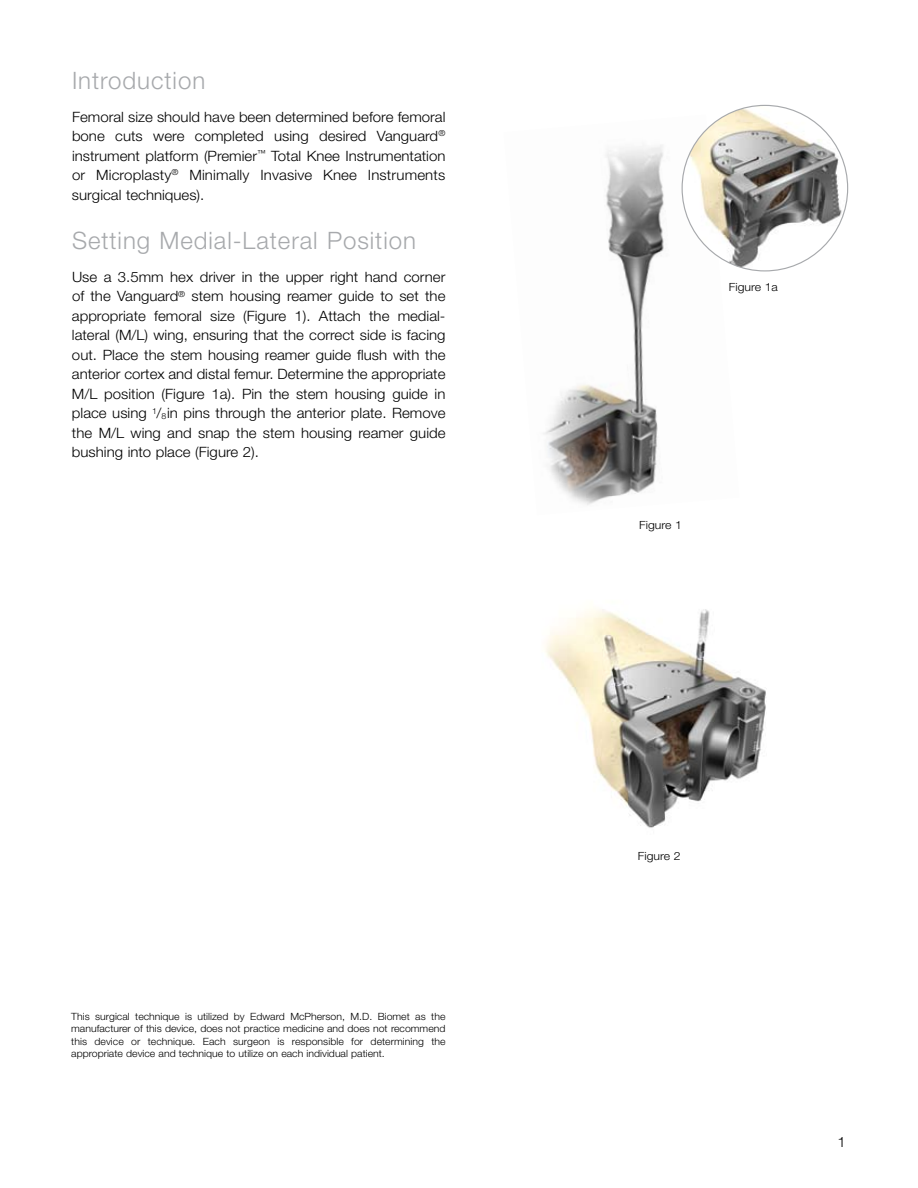
<style>
.page{position:relative;width:918px;height:1188px;background:#fff}
.page>*{position:absolute;margin:0;border:0;box-sizing:border-box;transform-origin:0 0}
.t1{font:300 24px "Helvetica Neue";letter-spacing:.04em;color:#a7a9ac}
.t2{font:300 14.25px/19.5px "Helvetica Neue";color:#000;text-align:justify;scale:1.05 1}
.t3{font:300 11.25px "Helvetica Neue";color:#000;scale:1.09 1}
.t4{font:300 10.05px/12.6px "Helvetica Neue";color:#000;text-align:justify;scale:1.05 1}
.s1{font-size:8.25px}
</style>
<div class="page">
<img style="left:543px;top:115px;width:196px;height:390px">
<img style="left:545px;top:609px;width:221px;height:219px">
<img style="left:682px;top:105px;width:166px;height:166px;border-radius:83px">
<h1 class="t1" style="left:72px;top:66px;width:135px">Introduction</h1>
<p class="t2" style="left:72px;top:107px;width:357px">Femoral size should have been determined before femoral bone cuts were completed using desired Vanguard<sup>® </sup>instrument platform (Premier<sup>™</sup> Total Knee Instrumentation or Microplasty<sup>®</sup> Minimally Invasive Knee Instruments surgical techniques).</p>
<h1 class="t1" style="left:72px;top:226px;width:345px">Setting Medial-Lateral Position</h1>
<p class="t2" style="left:72px;top:267px;width:357px">Use a 3.5mm hex driver in the upper right hand corner of the Vanguard<sup>®</sup> stem housing reamer guide to set the appropriate femoral size (Figure 1). Attach the medial&shy;lateral (M/L) wing, ensuring that the correct side is facing out. Place the stem housing reamer guide flush with the anterior cortex and distal femur. Determine the appropriate M/L position (Figure 1a). Pin the stem housing guide in place using <sup>1</sup>/<span class="s1">8</span>in pins through the anterior plate. Remove the M/L wing and snap the stem housing reamer guide bushing into place (Figure 2).</p>
<p class="t4" style="left:71px;top:1010px;width:358px">This surgical technique is utilized by Edward McPherson, M.D. Biomet as the manufacturer of this device, does not practice medicine and does not recommend this device or technique. Each surgeon is responsible for determining the appropriate device and technique to utilize on each individual patient.</p>
<p class="t3" style="left:729px;top:280px;width:47px">Figure 1a</p>
<p class="t3" style="left:639px;top:518px;width:41px">Figure 1</p>
<p class="t3" style="left:638px;top:850px;width:41px">Figure 2</p>
<p class="t2" style="left:838px;top:1132px;width:9px">1</p>
</div>
